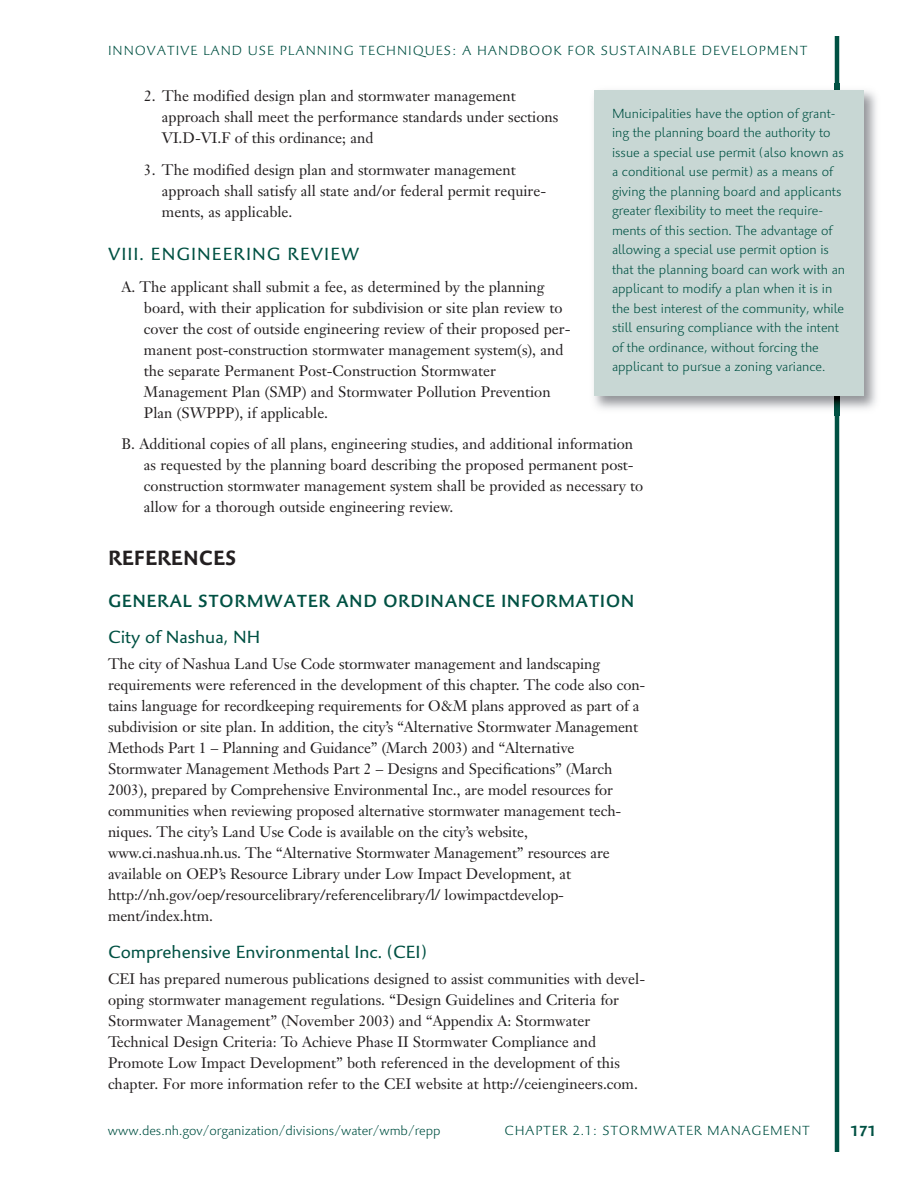
<style>
.page{position:relative;width:918px;height:1188px;background:#fff}
.page>*{position:absolute;margin:0;border:0;box-sizing:border-box;transform-origin:0 0}
.t1{font:700 21px "Palatino Sans Com";color:#231f20}
.t2{font:18px "Palatino Sans Com";color:#005143}
.t3{font:500 18px "Palatino Sans Com";letter-spacing:.03em;color:#005143}
.t4{font:18px "Palatino Sans Com";letter-spacing:.055em;color:#005143}
.t5{font:15px/21px "Janson Text";color:#231f20}
.t6{font:700 15px "Palatino Sans Com";color:#005143}
.t7{font:300 13.5px/19.5px "Palatino Sans Com";color:#005143}
.t8{font:300 13.5px "Palatino Sans Com";letter-spacing:.07em;color:#005143}
.t9{font:300 13.5px "Palatino Sans Com";letter-spacing:.055em;color:#005143}
</style>
<div class="page">
<hr style="left:835px;top:36px;width:4px;height:1116px;background:#005143">
<img style="left:594px;top:84px;width:282px;height:331px">
<div style="left:594px;top:90px;width:270px;height:306px;background:#c8d7d4"></div>
<p class="t8" style="left:108px;top:42px;width:701px">INNOVATIVE LAND USE PLANNING TECHNIQUES: A HANDBOOK FOR SUSTAINABLE DEVELOPMENT</p>
<p class="t5" style="left:162px;top:87px;width:398px;text-indent:-18px">2. The modified design plan and stormwater management approach shall meet the performance standards under sections<br>VI.D-VI.F of this ordinance; and</p>
<p class="t5" style="left:162px;top:161px;width:386px;text-indent:-18px">3. The modified design plan and stormwater management approach shall satisfy all state and/or federal permit require&shy;ments, as applicable.</p>
<p class="t4" style="left:108px;top:243px;width:253px">VIII. ENGINEERING REVIEW</p>
<p class="t5" style="left:144px;top:278px;width:428px;text-indent:-22px">A. The applicant shall submit a fee, as determined by the planning board, with their application for subdivision or site plan review to cover the cost of outside engineering review of their proposed per&shy;manent post-construction stormwater management system(s), and the separate Permanent Post-Construction Stormwater Management Plan (SMP) and Stormwater Pollution Prevention Plan (SWPPP), if applicable.</p>
<p class="t5" style="left:144px;top:435px;width:501px;text-indent:-22px">B. Additional copies of all plans, engineering studies, and additional information as requested by the planning board describing the proposed permanent post&shy;construction stormwater management system shall be provided as necessary to allow for a thorough outside engineering review.</p>
<h1 class="t1" style="left:108px;top:544px;width:130px">REFERENCES</h1>
<p class="t3" style="left:108px;top:589px;width:528px">GENERAL STORMWATER AND ORDINANCE INFORMATION</p>
<p class="t2" style="left:108px;top:626px;width:154px">City of Nashua, NH</p>
<p class="t5" style="left:108px;top:655px;width:539px">The city of Nashua Land Use Code stormwater management and landscaping requirements were referenced in the development of this chapter. The code also con&shy;tains language for recordkeeping requirements for O&amp;M plans approved as part of a subdivision or site plan. In addition, the city’s “Alternative Stormwater Management Methods Part 1 – Planning and Guidance” (March 2003) and “Alternative Stormwater Management Methods Part 2 – Designs and Specifications” (March 2003), prepared by Comprehensive Environmental Inc., are model resources for communities when reviewing proposed alternative stormwater management tech&shy;niques. The city’s Land Use Code is available on the city’s website, www.ci.nashua.nh.us. The “Alternative Stormwater Management” resources are available on OEP’s Resource Library under Low Impact Development, at http://nh.gov/oep/resourcelibrary/referencelibrary/l/ lowimpactdevelop&shy;ment/index.htm.</p>
<p class="t2" style="left:108px;top:941px;width:320px">Comprehensive Environmental Inc. (CEI)</p>
<p class="t5" style="left:108px;top:970px;width:539px">CEI has prepared numerous publications designed to assist communities with devel&shy;oping stormwater management regulations. “Design Guidelines and Criteria for Stormwater Management” (November 2003) and “Appendix A: Stormwater Technical Design Criteria: To Achieve Phase II Stormwater Compliance and Promote Low Impact Development” both referenced in the development of this chapter. For more information refer to the CEI website at http://ceiengineers.com.</p>
<p class="t7" style="left:612px;top:103px;width:235px">Municipalities have the option of grant&shy;ing the planning board the authority to issue a special use permit (also known as a conditional use permit) as a means of giving the planning board and applicants greater flexibility to meet the require&shy;ments of this section. The advantage of allowing a special use permit option is that the planning board can work with an applicant to modify a plan when it is in the best interest of the community, while still ensuring compliance with the intent of the ordinance, without forcing the applicant to pursue a zoning variance.</p>
<p class="t7" style="left:108px;top:1120px;width:334px">www.des.nh.gov/organization/divisions/water/wmb/repp</p>
<p class="t9" style="left:505px;top:1122px;width:307px">CHAPTER 2.1: STORMWATER MANAGEMENT</p>
<p class="t6" style="left:851px;top:1121px;width:28px">171</p>
</div>
